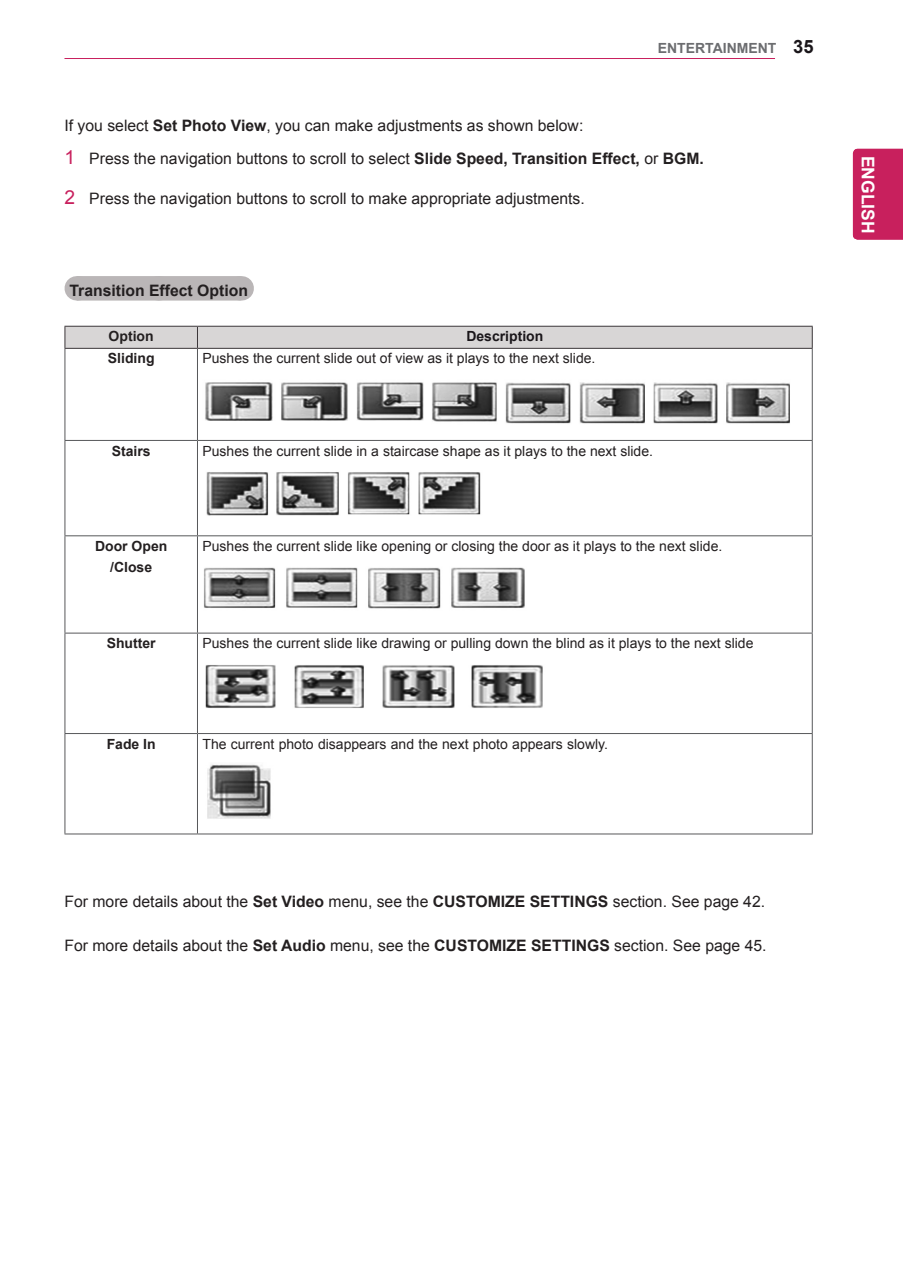
<style>
.page{position:relative;width:903px;height:1275px;background:#fff}
.page>*{position:absolute;margin:0;border:0;box-sizing:border-box;transform-origin:0 0}
.t1{font:700 21px "Arial";color:#fff}
.t2{font:700 18.38px "Arial";color:#1a161a}
.t3{font:700 17.5px "Arial";color:#fff}
.Body{font:15.75px "Arial";color:#231f20}
._1-Body{font:15.75px "Arial";color:#231f20}
.Title-3{font:700 15.75px "Arial";color:#231f20}
.Body-2{font:14px "Arial";color:#231f20}
.Body-3{font:700 14px "Arial";color:#231f20}
.t4{font:700 14px "Arial";color:#6c6d70}
.Body-Bold-Center{font:700 14px "Arial";color:#1a161a}
.s1{font-weight:700}
.s2{font-size:19.25px;color:#c8205d}
</style>
<div class="page">
<hr style="left:64px;top:58px;width:711px;height:1px;background:#c8205d">
<div style="left:853px;top:149px;width:50px;height:91px;background:#c8205d"></div>
<div style="left:77px;top:276px;width:164px;height:25px;background:#bab6b7"></div>
<svg style="left:159px;top:300px;width:41px;height:1px"></svg>
<svg style="left:241px;top:276px;width:1px;height:25px"></svg>
<hr style="left:64px;top:349px;width:1px;height:91px;background:#57585a">
<hr style="left:197px;top:349px;width:1px;height:91px;background:#57585a">
<hr style="left:812px;top:349px;width:1px;height:91px;background:#57585a">
<hr style="left:64px;top:440px;width:133px;height:1px;background:#57585a">
<hr style="left:64px;top:441px;width:1px;height:94px;background:#57585a">
<hr style="left:197px;top:440px;width:616px;height:1px;background:#57585a">
<hr style="left:197px;top:441px;width:1px;height:94px;background:#57585a">
<hr style="left:812px;top:441px;width:1px;height:94px;background:#57585a">
<hr style="left:64px;top:535px;width:133px;height:1px;background:#57585a">
<hr style="left:64px;top:536px;width:1px;height:97px;background:#57585a">
<hr style="left:197px;top:535px;width:616px;height:1px;background:#57585a">
<hr style="left:197px;top:536px;width:1px;height:97px;background:#57585a">
<hr style="left:812px;top:536px;width:1px;height:97px;background:#57585a">
<hr style="left:64px;top:633px;width:133px;height:1px;background:#57585a">
<hr style="left:64px;top:633px;width:1px;height:100px;background:#57585a">
<hr style="left:197px;top:633px;width:616px;height:1px;background:#57585a">
<hr style="left:197px;top:633px;width:1px;height:100px;background:#57585a">
<hr style="left:812px;top:633px;width:1px;height:100px;background:#57585a">
<hr style="left:64px;top:733px;width:133px;height:1px;background:#57585a">
<hr style="left:64px;top:734px;width:1px;height:99px;background:#57585a">
<hr style="left:197px;top:733px;width:616px;height:1px;background:#57585a">
<hr style="left:197px;top:734px;width:1px;height:99px;background:#57585a">
<hr style="left:812px;top:734px;width:1px;height:99px;background:#57585a">
<hr style="left:64px;top:833px;width:133px;height:1px;background:#57585a">
<hr style="left:197px;top:833px;width:616px;height:1px;background:#57585a">
<svg style="left:64px;top:326px;width:749px;height:22px;background:#d1cecf"></svg>
<hr style="left:64px;top:348px;width:133px;height:1px;background:#3b3639">
<hr style="left:197px;top:348px;width:616px;height:1px;background:#3b3639">
<img style="left:205px;top:382px;width:585px;height:42px">
<img style="left:206px;top:472px;width:275px;height:44px">
<img style="left:204px;top:567px;width:321px;height:42px">
<img style="left:205px;top:665px;width:338px;height:43px">
<img style="left:207px;top:764px;width:64px;height:55px">
<p class="t4" style="left:658px;top:39px;width:120px">ENTERTAINMENT</p>
<h2 class="t2" style="left:793px;top:35px;width:22px">35</h2>
<p class="Body" style="left:64px;top:115px;width:520px">If you select <span class="s1">Set Photo View</span>, you can make adjustments as shown below:</p>
<p class="_1-Body" style="left:64px;top:148px;width:641px"><span class="s2">1</span> Press the navigation buttons to scroll to select <span class="s1">Slide Speed, Transition Effect,</span> or <span class="s1">BGM.</span></p>
<p class="_1-Body" style="left:64px;top:188px;width:522px"><span class="s2">2</span> Press the navigation buttons to scroll to make appropriate adjustments.</p>
<p class="Title-3" style="left:69px;top:280px;width:180px">Transition Effect Option</p>
<p class="Body-3" style="left:109px;top:327px;width:47px">Option</p>
<p class="Body-Bold-Center" style="left:466px;top:327px;width:79px">Description</p>
<p class="Body-3" style="left:108px;top:349px;width:48px">Sliding</p>
<p class="Body-2" style="left:202px;top:349px;width:394px">Pushes the current slide out of view as it plays to the next slide.</p>
<p class="Body-3" style="left:112px;top:441px;width:40px">Stairs</p>
<p class="Body-2" style="left:202px;top:441px;width:452px">Pushes the current slide in a staircase shape as it plays to the next slide.</p>
<p class="Body-3" style="left:95px;top:537px;width:74px">Door Open</p>
<p class="Body-3" style="left:110px;top:558px;width:44px">/Close</p>
<p class="Body-2" style="left:202px;top:537px;width:521px">Pushes the current slide like opening or closing the door as it plays to the next slide.</p>
<p class="Body-3" style="left:107px;top:634px;width:51px">Shutter</p>
<p class="Body-2" style="left:202px;top:634px;width:552px">Pushes the current slide like drawing or pulling down the blind as it plays to the next slide</p>
<p class="Body-3" style="left:107px;top:734px;width:51px">Fade In</p>
<p class="Body-2" style="left:202px;top:735px;width:407px">The current photo disappears and the next photo appears slowly.</p>
<p class="t3" style="left:879px;top:156px;width:79px;rotate:90deg">ENGLISH</p>
<h1 class="t1" style="left:883px;top:172px;width:47px;rotate:90deg">ENG</h1>
<p class="Body" style="left:64px;top:891px;width:702px">For more details about the <span class="s1">Set Video</span> menu, see the <span class="s1">CUSTOMIZE SETTINGS</span> section. See page 42.</p>
<p class="Body" style="left:64px;top:935px;width:704px">For more details about the <span class="s1">Set Audio</span> menu, see the <span class="s1">CUSTOMIZE SETTINGS</span> section. See page 45.</p>
</div>
